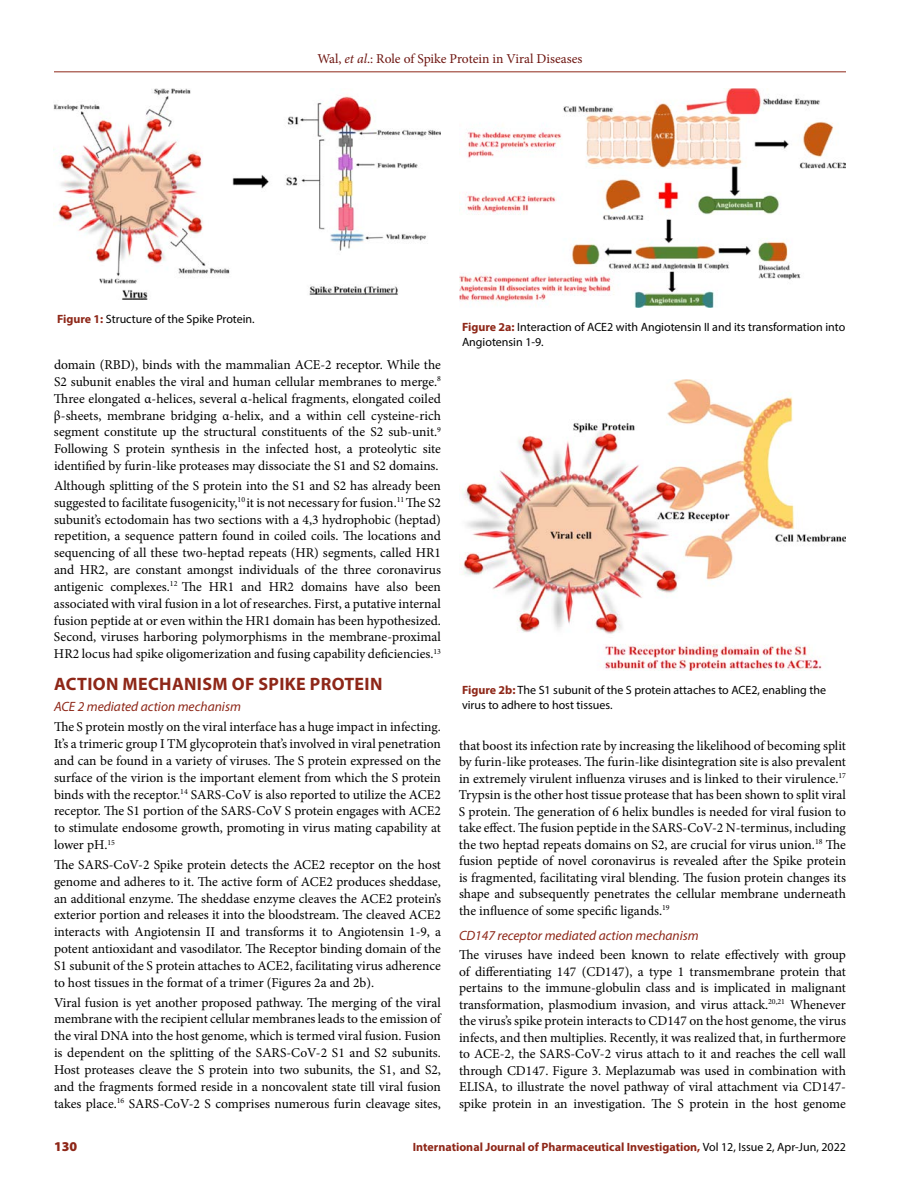
<style>
.page{position:relative;width:918px;height:1188px;background:#fff}
.page>*{position:absolute;margin:0;border:0;box-sizing:border-box;transform-origin:0 0}
.t1{font:700 18px "Myriad Pro";letter-spacing:.02em;color:#8e2718}
.t2{font:13.5px/16.8px "Minion Pro";color:#000;text-align:justify}
.t3{font:italic 13.5px "Myriad Pro";color:#8e2718}
.t4{font:13.5px "Minion Pro";color:#6d1510}
.t5{font:900 13.5px "Myriad Pro";color:#8e2718}
.t6{font:12px/15px "Myriad Pro";color:#000}
.t7{font:700 12px "Myriad Pro";color:#8e2718}
.s1{font-style:italic}
.s2{font-weight:700;color:#8e2718}
.s3{font-weight:400;color:#000}
</style>
<div class="page">
<hr style="left:54px;top:72px;width:792px;height:1px;background:#8e2718">
<img style="left:54px;top:88px;width:387px;height:211px">
<img style="left:459px;top:88px;width:387px;height:219px">
<img style="left:461px;top:379px;width:385px;height:291px">
<p class="t4" style="left:317px;top:50px;width:267px">Wal, <span class="s1">et al</span>.: Role of Spike Protein in Viral Diseases</p>
<p class="t6" style="left:57px;top:312px;width:199px"><span class="s2">Figure 1:</span> Structure of the Spike Protein.</p>
<p class="t6" style="left:462px;top:320px;width:385px"><span class="s2">Figure 2a:</span> Interaction of ACE2 with Angiotensin II and its transformation into<br>Angiotensin 1-9.</p>
<p class="t2" style="left:54px;top:356px;width:389px">domain (RBD), binds with the mammalian ACE-2 receptor. While the S2 subunit enables the viral and human cellular membranes to merge.<sup>8<br></sup>Three elongated α-helices, several α-helical fragments, elongated coiled β-sheets, membrane bridging α-helix, and a within cell cysteine-rich segment constitute up the structural constituents of the S2 sub-unit.<sup>9<br></sup>Following S protein synthesis in the infected host, a proteolytic site identified by furin-like proteases may dissociate the S1 and S2 domains.</p>
<p class="t2" style="left:54px;top:477px;width:389px">Although splitting of the S protein into the S1 and S2 has already been suggested to facilitate fusogenicity,<sup>10</sup> it is not necessary for fusion.<sup>11</sup> The S2 subunit’s ectodomain has two sections with a 4,3 hydrophobic (heptad) repetition, a sequence pattern found in coiled coils. The locations and sequencing of all these two-heptad repeats (HR) segments, called HR1 and HR2, are constant amongst individuals of the three coronavirus antigenic complexes.<sup>12</sup> The HR1 and HR2 domains have also been associated with viral fusion in a lot of researches. First, a putative internal fusion peptide at or even within the HR1 domain has been hypothesized.<br>Second, viruses harboring polymorphisms in the membrane-proximal HR2 locus had spike oligomerization and fusing capability deficiencies.<sup>13</sup></p>
<h1 class="t1" style="left:54px;top:672px;width:330px">ACTION MECHANISM OF SPIKE PROTEIN</h1>
<p class="t3" style="left:54px;top:699px;width:188px">ACE 2 mediated action mechanism</p>
<p class="t2" style="left:54px;top:719px;width:389px">The S protein mostly on the viral interface has a huge impact in infecting.<br>It’s a trimeric group I TM glycoprotein that’s involved in viral penetration and can be found in a variety of viruses. The S protein expressed on the surface of the virion is the important element from which the S protein binds with the receptor.<sup>14</sup> SARS-CoV is also reported to utilize the ACE2 receptor. The S1 portion of the SARS-CoV S protein engages with ACE2 to stimulate endosome growth, promoting in virus mating capability at lower pH.<sup>15</sup></p>
<p class="t2" style="left:54px;top:856px;width:389px">The SARS-CoV-2 Spike protein detects the ACE2 receptor on the host genome and adheres to it. The active form of ACE2 produces sheddase, an additional enzyme. The sheddase enzyme cleaves the ACE2 protein’s exterior portion and releases it into the bloodstream. The cleaved ACE2 interacts with Angiotensin II and transforms it to Angiotensin 1-9, a potent antioxidant and vasodilator. The Receptor binding domain of the S1 subunit of the S protein attaches to ACE2, facilitating virus adherence to host tissues in the format of a trimer (Figures 2a and 2b).</p>
<p class="t2" style="left:54px;top:994px;width:389px">Viral fusion is yet another proposed pathway. The merging of the viral membrane with the recipient cellular membranes leads to the emission of the viral DNA into the host genome, which is termed viral fusion. Fusion is dependent on the splitting of the SARS-CoV-2 S1 and S2 subunits.<br>Host proteases cleave the S protein into two subunits, the S1, and S2, and the fragments formed reside in a noncovalent state till viral fusion takes place.<sup>16</sup> SARS-CoV-2 S comprises numerous furin cleavage sites,</p>
<p class="t6" style="left:462px;top:683px;width:366px"><span class="s2">Figure 2b:</span> The S1 subunit of the S protein attaches to ACE2, enabling the virus to adhere to host tissues.</p>
<p class="t2" style="left:459px;top:737px;width:389px">that boost its infection rate by increasing the likelihood of becoming split by furin-like proteases. The furin-like disintegration site is also prevalent in extremely virulent influenza viruses and is linked to their virulence.<sup>17<br></sup>Trypsin is the other host tissue protease that has been shown to split viral S protein. The generation of 6 helix bundles is needed for viral fusion to take effect. The fusion peptide in the SARS-CoV-2 N-terminus, including the two heptad repeats domains on S2, are crucial for virus union.<sup>18</sup> The fusion peptide of novel coronavirus is revealed after the Spike protein is fragmented, facilitating viral blending. The fusion protein changes its shape and subsequently penetrates the cellular membrane underneath the influence of some specific ligands.<sup>19</sup></p>
<p class="t3" style="left:459px;top:927px;width:241px">CD147 receptor mediated action mechanism</p>
<p class="t2" style="left:459px;top:947px;width:389px">The viruses have indeed been known to relate effectively with group of differentiating 147 (CD147), a type 1 transmembrane protein that pertains to the immune-globulin class and is implicated in malignant transformation, plasmodium invasion, and virus attack.<sup>20,21</sup> Whenever the virus’s spike protein interacts to CD147 on the host genome, the virus infects, and then multiplies. Recently, it was realized that, in furthermore to ACE-2, the SARS-CoV-2 virus attach to it and reaches the cell wall through CD147. Figure 3. Meplazumab was used in combination with ELISA, to illustrate the novel pathway of viral attachment via CD147- spike protein in an investigation. The S protein in the host genome</p>
<p class="t5" style="left:54px;top:1137px;width:25px">130</p>
<p class="t7" style="left:413px;top:1139px;width:435px">International Journal of Pharmaceutical Investigation, <span class="s3">Vol 12, Issue 2, Apr-Jun, 2022</span></p>
</div>
